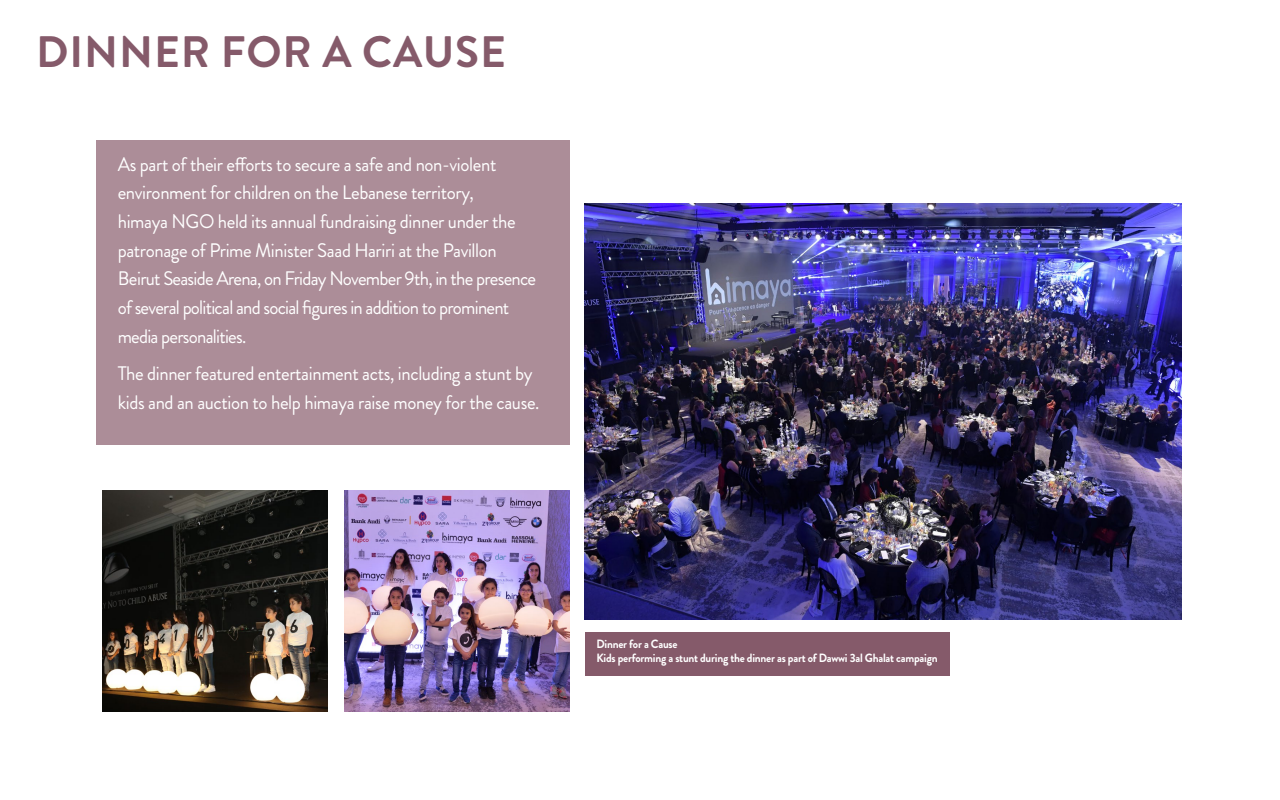
<style>
.page{position:relative;width:1280px;height:800px;background:#fff}
.page>*{position:absolute;margin:0;border:0;box-sizing:border-box;transform-origin:0 0}
.t1{font:700 44px "Brandon Grotesque";letter-spacing:.02em;color:#855a6a}
.t2{font:19.6px/28.7px "Brandon Grotesque";letter-spacing:-.02em;color:#fff;scale:.96 1}
.t3{font:700 12px/14.4px "Brandon Grotesque";letter-spacing:-.02em;color:#fff;scale:.95 1}
</style>
<div class="page">
<div style="left:96px;top:141px;width:474px;height:304px;background:#ac8d98"></div>
<img style="left:585px;top:203px;width:597px;height:417px">
<img style="left:345px;top:490px;width:225px;height:222px">
<img style="left:103px;top:490px;width:225px;height:222px">
<div style="left:585px;top:632px;width:365px;height:44px;background:#855a6a"></div>
<h1 class="t1" style="left:36px;top:21px;width:471px">DINNER FOR A CAUSE</h1>
<p class="t2" style="left:118px;top:150px;width:437px">As part of their efforts to secure a safe and non-violent environment for children on the Lebanese territory,<br>himaya NGO held its annual fundraising dinner under the patronage of Prime Minister Saad Hariri at the Pavillon Beirut Seaside Arena, on Friday November 9th, in the presence of several political and social figures in addition to prominent media personalities.</p>
<p class="t2" style="left:118px;top:360px;width:441px">The dinner featured entertainment acts, including a stunt by kids and an auction to help himaya raise money for the cause.</p>
<p class="t3" style="left:597px;top:637px;width:361px">Dinner for a Cause<br>Kids performing a stunt during the dinner as part of Dawwi 3al Ghalat campaign</p>
</div>
